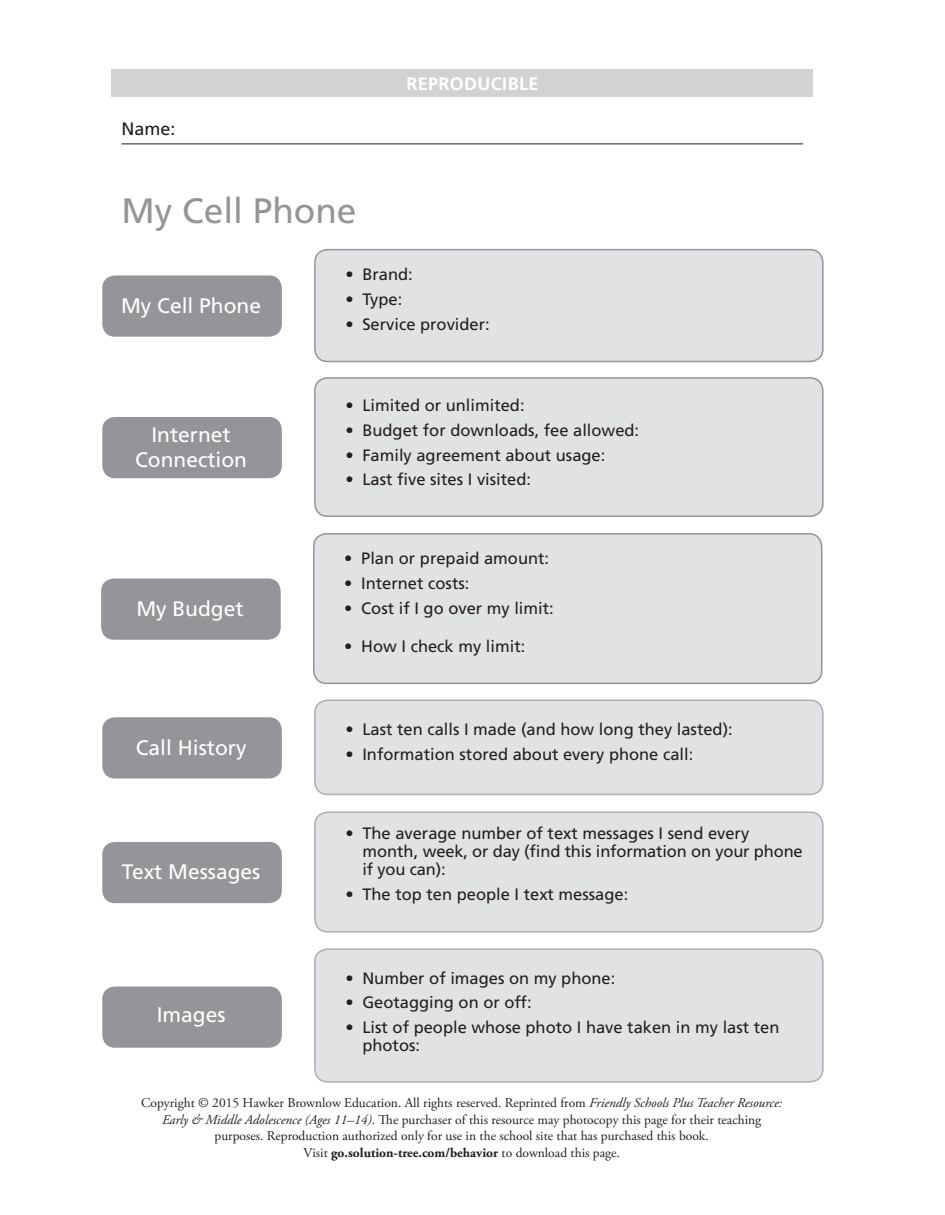
<style>
.page{position:relative;width:945px;height:1215px;background:#fff}
.page>*{position:absolute;margin:0;border:0;box-sizing:border-box;transform-origin:0 0}
.New_Appendix_Head{font:35.25px "Frutiger LT Std";color:#939598}
.t1{font:21px/25.2px "Frutiger LT Std";color:#fff;text-align:center}
.t2{font:700 18px "Frutiger LT Std";letter-spacing:.02em;color:#fff}
.appendix_Name{font:18px "Frutiger LT Std";color:#231f20}
.t3{font:16.5px/18px "Frutiger LT Std";color:#231f20}
.t4{font:13.5px/16.5px "Adobe Garamond Pro";color:#231f20;text-align:center}
.s1{font-style:italic}
.s2{font-weight:700}
</style>
<div class="page">
<div style="left:111px;top:69px;width:702px;height:28px;background:#d1d2d4"></div>
<hr style="left:122px;top:144px;width:681px;height:1px;background:#231f20">
<div style="left:102px;top:275px;width:180px;height:62px;background:#939598;border-radius:13px"></div>
<div style="left:102px;top:417px;width:180px;height:61px;background:#939598;border-radius:13px"></div>
<div style="left:101px;top:578px;width:180px;height:62px;background:#939598;border-radius:13px"></div>
<div style="left:102px;top:717px;width:180px;height:62px;background:#939598;border-radius:13px"></div>
<div style="left:102px;top:842px;width:180px;height:61px;background:#939598;border-radius:13px"></div>
<div style="left:102px;top:986px;width:180px;height:62px;background:#939598;border-radius:13px"></div>
<div style="left:315px;top:250px;width:508px;height:111px;background:#e1e2e4;border-radius:13px"></div>
<div style="left:314px;top:249px;width:510px;height:113px;border:2px solid #939598;border-radius:13px"></div>
<div style="left:315px;top:378px;width:508px;height:138px;background:#e1e2e4;border-radius:13px"></div>
<div style="left:314px;top:377px;width:510px;height:140px;border:2px solid #939598;border-radius:13px"></div>
<div style="left:314px;top:534px;width:508px;height:149px;background:#e1e2e4;border-radius:13px"></div>
<div style="left:313px;top:533px;width:509px;height:151px;border:2px solid #939598;border-radius:13px"></div>
<div style="left:315px;top:700px;width:508px;height:94px;background:#e1e2e4;border-radius:13px"></div>
<div style="left:314px;top:700px;width:510px;height:95px;border:2px solid #adaeb2;border-radius:13px"></div>
<div style="left:315px;top:812px;width:508px;height:120px;background:#e1e2e4;border-radius:13px"></div>
<div style="left:314px;top:811px;width:510px;height:122px;border:2px solid #adaeb2;border-radius:13px"></div>
<div style="left:315px;top:949px;width:508px;height:133px;background:#e1e2e4;border-radius:13px"></div>
<div style="left:314px;top:948px;width:510px;height:135px;border:2px solid #adaeb2;border-radius:13px"></div>
<p class="appendix_Name" style="left:122px;top:118px;width:56px">Name:</p>
<p class="t2" style="left:406px;top:73px;width:134px">REPRODUCIBLE</p>
<p class="New_Appendix_Head" style="left:122px;top:190px;width:237px">My Cell Phone</p>
<p class="t3" style="left:345px;top:266px;width:69px">• Brand:</p>
<p class="t3" style="left:345px;top:290px;width:59px">• Type:</p>
<p class="t3" style="left:345px;top:315px;width:146px">• Service provider:</p>
<p class="t1" style="left:121px;top:293px;width:142px">My Cell Phone</p>
<p class="t1" style="left:135px;top:422px;width:113px">Internet<br>Connection</p>
<p class="t1" style="left:136px;top:596px;width:109px">My Budget</p>
<p class="t1" style="left:136px;top:735px;width:112px">Call History</p>
<p class="t1" style="left:122px;top:860px;width:140px">Text Messages</p>
<p class="t1" style="left:157px;top:1002px;width:70px">Images</p>
<p class="t3" style="left:345px;top:397px;width:181px">• Limited or unlimited:</p>
<p class="t3" style="left:345px;top:421px;width:295px">• Budget for downloads, fee allowed:</p>
<p class="t3" style="left:345px;top:446px;width:262px">• Family agreement about usage:</p>
<p class="t3" style="left:345px;top:471px;width:187px">• Last five sites I visited:</p>
<p class="t3" style="left:344px;top:550px;width:206px">• Plan or prepaid amount:</p>
<p class="t3" style="left:344px;top:574px;width:127px">• Internet costs:</p>
<p class="t3" style="left:344px;top:599px;width:211px">• Cost if I go over my limit:</p>
<p class="t3" style="left:344px;top:637px;width:183px">• How I check my limit:</p>
<p class="t3" style="left:345px;top:720px;width:389px">• Last ten calls I made (and how long they lasted):</p>
<p class="t3" style="left:345px;top:745px;width:350px">• Information stored about every phone call:</p>
<p class="t3" style="left:362px;top:825px;width:442px;text-indent:-17px">• The average number of text messages I send every month, week, or day (find this information on your phone if you can):</p>
<p class="t3" style="left:345px;top:885px;width:284px">• The top ten people I text message:</p>
<p class="t3" style="left:345px;top:969px;width:272px">• Number of images on my phone:</p>
<p class="t3" style="left:345px;top:994px;width:188px">• Geotagging on or off:</p>
<p class="t3" style="left:362px;top:1019px;width:419px;text-indent:-17px">• List of people whose photo I have taken in my last ten photos:</p>
<p class="t4" style="left:141px;top:1095px;width:643px">Copyright © 2015 Hawker Brownlow Education. All rights reserved. Reprinted from <span class="s1">Friendly Schools Plus Teacher Resource:<br>Early &amp; Middle Adolescence (Ages 11–14)</span>. The purchaser of this resource may photocopy this page for their teaching purposes. Reproduction authorized only for use in the school site that has purchased this book.<br>Visit <span class="s2">go.solution-tree.com/behavior</span> to download this page.</p>
</div>
